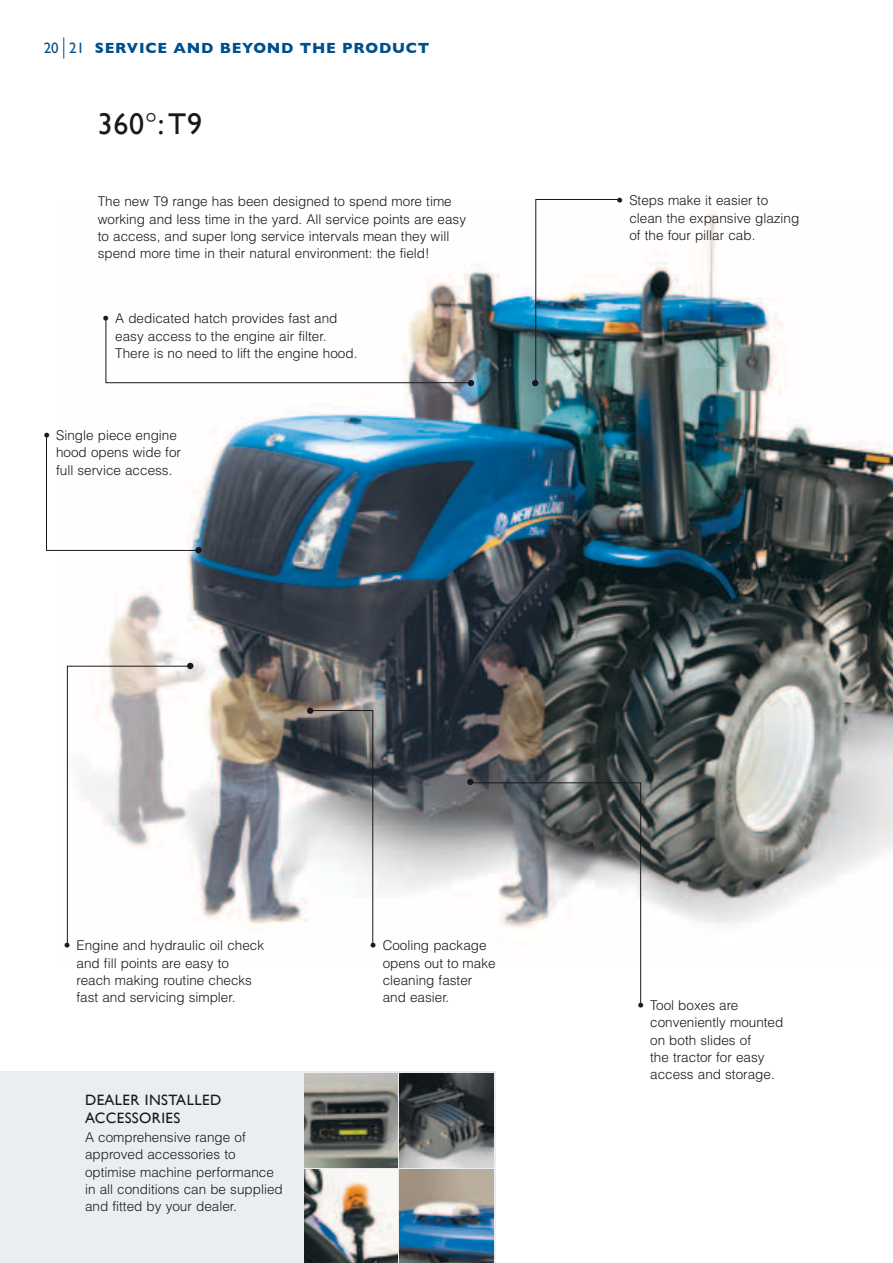
<style>
.page{position:relative;width:893px;height:1263px;background:#fff}
.page>*{position:absolute;margin:0;border:0;box-sizing:border-box;transform-origin:0 0}
.t1{font:30px "Gill Sans";color:#1a181b}
.t2{font:700 15px "Gill Sans";letter-spacing:.05em;color:#00508b}
.t3{font:15px/17.2px "Gill Sans";letter-spacing:.025em;color:#1a181b;text-align:right}
.t4{font:300 13.5px/17.2px "Helvetica";color:#1a181b}
.s1{font-weight:400}
.s2{font-family:"Helvetica";font-weight:300}
</style>
<div class="page">
<img style="left:66px;top:210px;width:827px;height:758px">
<svg style="left:309px;top:710px;width:64px;height:235px"></svg>
<svg style="left:46px;top:433px;width:152px;height:118px"></svg>
<div style="left:307px;top:707px;width:6px;height:7px;background:#1a181b;border-radius:50%"></div>
<svg style="left:467px;top:779px;width:174px;height:225px"></svg>
<svg style="left:67px;top:663px;width:126px;height:283px"></svg>
<div style="left:195px;top:547px;width:7px;height:6px;background:#1a181b;border-radius:50%"></div>
<svg style="left:105px;top:317px;width:369px;height:69px"></svg>
<img style="left:532px;top:199px;width:88px;height:187px">
<svg style="left:64px;top:37px;width:1px;height:22px"></svg>
<div style="left:0;top:1071px;width:495px;height:192px;background:#ebeef0"></div>
<img style="left:304px;top:1074px;width:94px;height:93px">
<img style="left:304px;top:1169px;width:94px;height:94px">
<img style="left:400px;top:1074px;width:93px;height:93px">
<img style="left:400px;top:1169px;width:93px;height:94px">
<p class="t2" style="left:44px;top:39px;width:387px"><span class="s1">20 21</span> SERVICE AND BEYOND THE PRODUCT</p>
<h1 class="t1" style="left:98px;top:106px;width:106px">360<span class="s2">°</span>: T9</h1>
<p class="t4" style="left:98px;top:192px;width:370px">The new T9 range has been designed to spend more time working and less time in the yard. All service points are easy to access, and super long service intervals mean they will spend more time in their natural environment: the field!</p>
<p class="t4" style="left:115px;top:309px;width:244px;text-indent:-13px">• A dedicated hatch provides fast and easy access to the engine air filter.<br>There is no need to lift the engine hood.</p>
<p class="t4" style="left:56px;top:426px;width:126px;text-indent:-13px">• Single piece engine hood opens wide for full service access.</p>
<p class="t4" style="left:629px;top:192px;width:171px;text-indent:-13px">• Steps make it easier to clean the expansive glazing of the four pillar cab.</p>
<p class="t4" style="left:77px;top:937px;width:189px;text-indent:-13px">• Engine and hydraulic oil check and fill points are easy to reach making routine checks fast and servicing simpler.</p>
<p class="t3" style="left:85px;top:1091px;width:97px">R IN STALLED<br>ACCESSORIES</p>
<p class="t4" style="left:85px;top:1128px;width:199px">A comprehensive range of approved accessories to optimise machine performance in all conditions can be supplied and fitted by your dealer.</p>
<p class="t3" style="left:85px;top:1091px;width:21px">DEALE</p>
<p class="t4" style="left:383px;top:937px;width:114px;text-indent:-13px">• Cooling package opens out to make cleaning faster and easier.</p>
<p class="t4" style="left:650px;top:996px;width:135px;text-indent:-13px">• Tool boxes are conveniently mounted on both slides of<br>the tractor for easy access and storage.</p>
</div>
